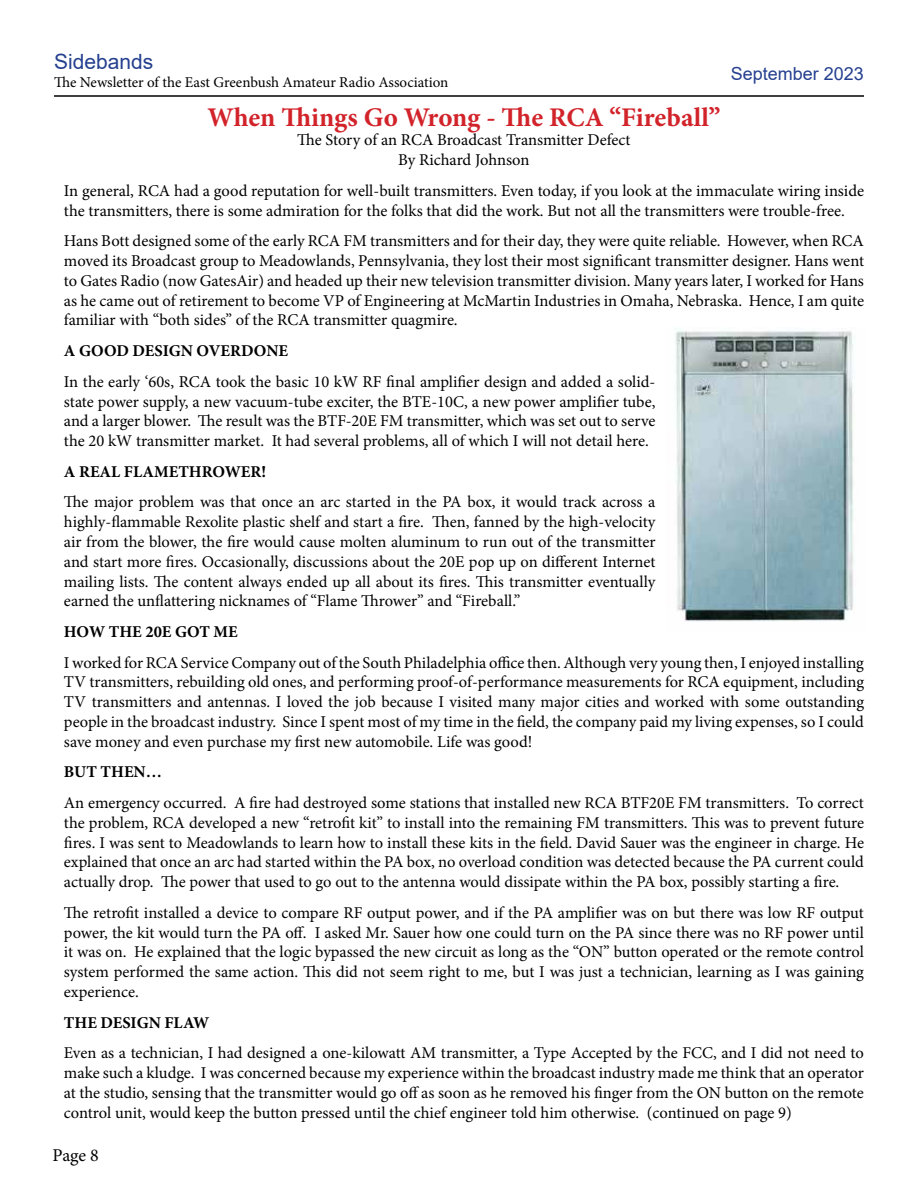
<style>
.page{position:relative;width:918px;height:1188px;background:#fff}
.page>*{position:absolute;margin:0;border:0;box-sizing:border-box;transform-origin:0 0}
.t1{font:700 27px "Minion Pro";letter-spacing:-.005em;color:#d2232a}
.t2{font:21px "Arial";color:#25408f}
.t3{font:18px "Arial";color:#25408f}
.t4{font:18px "Minion Pro";color:#000}
.t5{font:16.5px/19.8px "Minion Pro";color:#000;text-align:justify}
.t6{font:700 16.5px "Minion Pro";color:#000}
.t7{font:15px "Minion Pro";letter-spacing:-.005em;color:#000}
</style>
<div class="page">
<hr style="left:54px;top:95px;width:810px;height:2px;background:#000">
<img style="left:675px;top:330px;width:179px;height:292px">
<p class="t2" style="left:54px;top:47px;width:101px">Sidebands</p>
<p class="t7" style="left:54px;top:72px;width:396px">The Newsletter of the East Greenbush Amateur Radio Association</p>
<p class="t3" style="left:731px;top:61px;width:135px">September 2023</p>
<h1 class="t1" style="left:208px;top:98px;width:514px">When Things Go Wrong - The RCA “Fireball”</h1>
<p class="t5" style="left:297px;top:130px;width:335px;text-align:center">The Story of an RCA Broadcast Transmitter Defect<br>By Richard Johnson</p>
<p class="t5" style="left:64px;top:181px;width:802px">In general, RCA had a good reputation for well-built transmitters. Even today, if you look at the immaculate wiring inside the transmitters, there is some admiration for the folks that did the work. But not all the transmitters were trouble-free.</p>
<p class="t5" style="left:64px;top:231px;width:802px">Hans Bott designed some of the early RCA FM transmitters and for their day, they were quite reliable. However, when RCA moved its Broadcast group to Meadowlands, Pennsylvania, they lost their most significant transmitter designer. Hans went to Gates Radio (now GatesAir) and headed up their new television transmitter division. Many years later, I worked for Hans as he came out of retirement to become VP of Engineering at McMartin Industries in Omaha, Nebraska. Hence, I am quite familiar with “both sides” of the RCA transmitter quagmire.</p>
<p class="t6" style="left:64px;top:339px;width:226px">A GOOD DESIGN OVERDONE</p>
<p class="t5" style="left:64px;top:372px;width:593px">In the early ‘60s, RCA took the basic 10 kW RF final amplifier design and added a solid&shy;state power supply, a new vacuum-tube exciter, the BTE-10C, a new power amplifier tube, and a larger blower. The result was the BTF-20E FM transmitter, which was set out to serve the 20 kW transmitter market. It had several problems, all of which I will not detail here.</p>
<p class="t6" style="left:64px;top:460px;width:204px">A REAL FLAMETHROWER!</p>
<p class="t5" style="left:64px;top:492px;width:593px">The major problem was that once an arc started in the PA box, it would track across a highly-flammable Rexolite plastic shelf and start a fire. Then, fanned by the high-velocity air from the blower, the fire would cause molten aluminum to run out of the transmitter and start more fires. Occasionally, discussions about the 20E pop up on different Internet mailing lists. The content always ended up all about its fires. This transmitter eventually earned the unflattering nicknames of “Flame Thrower” and “Fireball.”</p>
<p class="t6" style="left:64px;top:620px;width:175px">HOW THE 20E GOT ME</p>
<p class="t5" style="left:64px;top:652px;width:802px">I worked for RCA Service Company out of the South Philadelphia office then. Although very young then, I enjoyed installing TV transmitters, rebuilding old ones, and performing proof-of-performance measurements for RCA equipment, including TV transmitters and antennas. I loved the job because I visited many major cities and worked with some outstanding people in the broadcast industry. Since I spent most of my time in the field, the company paid my living expenses, so I could save money and even purchase my first new automobile. Life was good!</p>
<p class="t6" style="left:64px;top:760px;width:100px">BUT THEN…</p>
<p class="t5" style="left:64px;top:793px;width:802px">An emergency occurred. A fire had destroyed some stations that installed new RCA BTF20E FM transmitters. To correct the problem, RCA developed a new “retrofit kit” to install into the remaining FM transmitters. This was to prevent future fires. I was sent to Meadowlands to learn how to install these kits in the field. David Sauer was the engineer in charge. He explained that once an arc had started within the PA box, no overload condition was detected because the PA current could actually drop. The power that used to go out to the antenna would dissipate within the PA box, possibly starting a fire.</p>
<p class="t5" style="left:64px;top:903px;width:802px">The retrofit installed a device to compare RF output power, and if the PA amplifier was on but there was low RF output power, the kit would turn the PA off. I asked Mr. Sauer how one could turn on the PA since there was no RF power until it was on. He explained that the logic bypassed the new circuit as long as the “ON” button operated or the remote control system performed the same action. This did not seem right to me, but I was just a technician, learning as I was gaining experience.</p>
<p class="t6" style="left:64px;top:1011px;width:147px">THE DESIGN FLAW</p>
<p class="t5" style="left:64px;top:1043px;width:802px">Even as a technician, I had designed a one-kilowatt AM transmitter, a Type Accepted by the FCC, and I did not need to make such a kludge. I was concerned because my experience within the broadcast industry made me think that an operator at the studio, sensing that the transmitter would go off as soon as he removed his finger from the ON button on the remote control unit, would keep the button pressed until the chief engineer told him otherwise. (continued on page 9)</p>
<p class="t4" style="left:53px;top:1143px;width:48px">Page 8</p>
</div>
